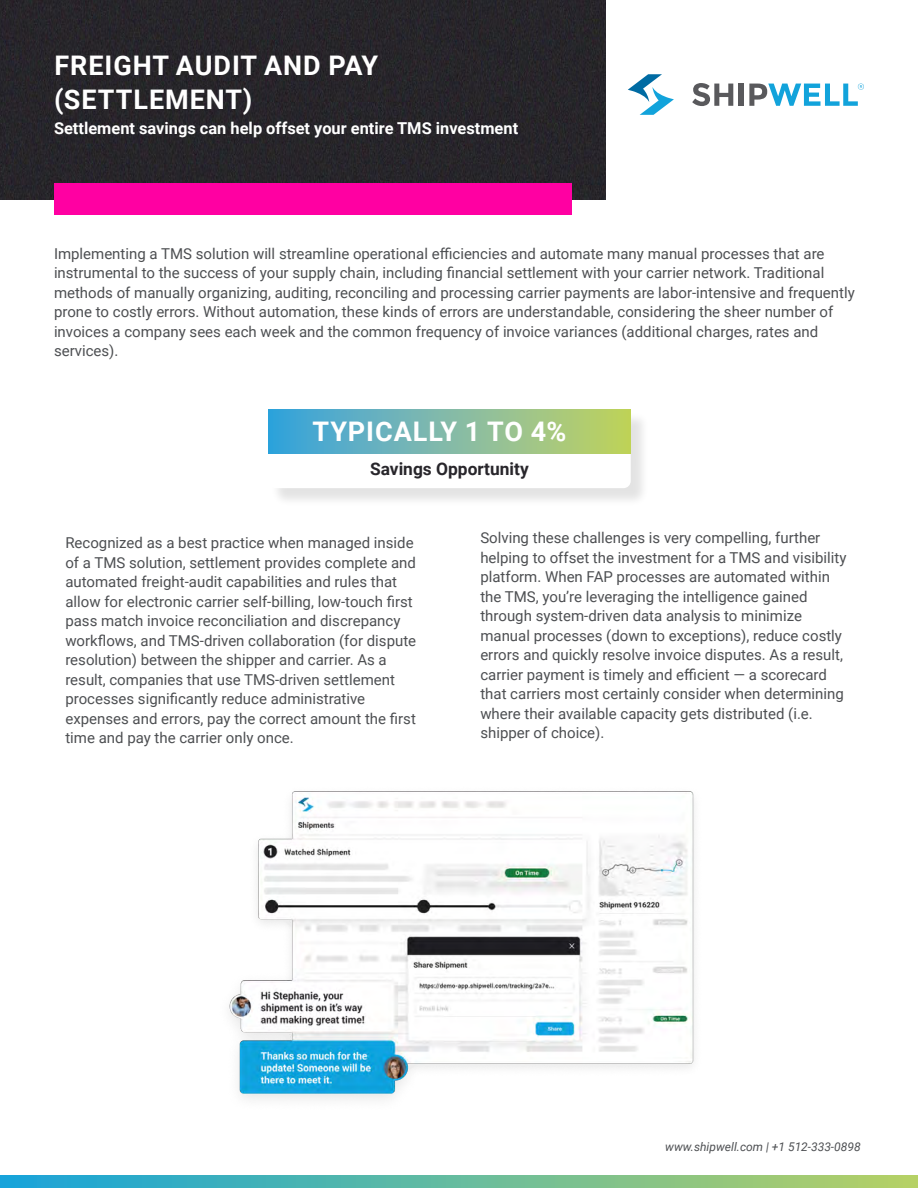
<style>
.page{position:relative;width:918px;height:1188px;background:#fff}
.page>*{position:absolute;margin:0;border:0;box-sizing:border-box;transform-origin:0 0}
.t1{font:700 27px/34.5px "Roboto";letter-spacing:.035em;color:#fff}
.t2{font:700 17.4px "Roboto";color:#28262b}
.t3{font:700 16.35px "Roboto";color:#fff}
.t4{font:15px/19.5px "Roboto";color:#4d4f52}
.t5{font:italic 12px "Roboto";color:#4d4f52}
</style>
<div class="page">
<svg style="left:0;top:1175px;width:918px;height:13px;background:#65ba9e"></svg>
<svg style="left:692px;top:83px;width:41px;height:23px"></svg>
<div style="left:739px;top:84px;width:5px;height:22px;background:#59595c"></div>
<svg style="left:628px;top:74px;width:46px;height:41px"></svg>
<svg style="left:749px;top:83px;width:115px;height:23px"></svg>
<div style="left:0;top:0;width:606px;height:199px;background:#27252a"></div>
<img style="left:229px;top:791px;width:465px;height:309px">
<div style="left:54px;top:183px;width:517px;height:32px;background:#ff00a2"></div>
<div style="left:270px;top:411px;width:379px;height:96px;background:#000;opacity:.11"></div>
<div style="left:268px;top:444px;width:363px;height:44px;background:#fff;border-radius:7px"></div>
<svg style="left:268px;top:409px;width:363px;height:44px;background:#7fbaa3"></svg>
<h1 class="t1" style="left:54px;top:47px;width:326px">FREIGHT AUDIT AND PAY (SETTLEMENT)</h1>
<p class="t3" style="left:54px;top:117px;width:466px">Settlement savings can help offset your entire TMS investment</p>
<p class="t4" style="left:54px;top:243px;width:802px">Implementing a TMS solution will streamline operational efficiencies and automate many manual processes that are instrumental to the success of your supply chain, including financial settlement with your carrier network. Traditional methods of manually organizing, auditing, reconciling and processing carrier payments are labor-intensive and frequently prone to costly errors. Without automation, these kinds of errors are understandable, considering the sheer number of invoices a company sees each week and the common frequency of invoice variances (additional charges, rates and services).</p>
<h1 class="t1" style="left:312px;top:413px;width:256px">TYPICALLY 1 TO 4%</h1>
<p class="t2" style="left:370px;top:456px;width:160px">Savings Opportunity</p>
<p class="t4" style="left:65px;top:533px;width:352px">Recognized as a best practice when managed inside of a TMS solution, settlement provides complete and automated freight-audit capabilities and rules that allow for electronic carrier self-billing, low-touch first pass match invoice reconciliation and discrepancy workflows, and TMS-driven collaboration (for dispute resolution) between the shipper and carrier. As a result, companies that use TMS-driven settlement processes significantly reduce administrative expenses and errors, pay the correct amount the first time and pay the carrier only once.</p>
<p class="t4" style="left:480px;top:528px;width:368px">Solving these challenges is very compelling, further helping to offset the investment for a TMS and visibility platform. When FAP processes are automated within the TMS, you’re leveraging the intelligence gained through system-driven data analysis to minimize manual processes (down to exceptions), reduce costly errors and quickly resolve invoice disputes. As a result, carrier payment is timely and efficient — a scorecard that carriers most certainly consider when determining where their available capacity gets distributed (i.e. shipper of choice).</p>
<p class="t5" style="left:665px;top:1138px;width:197px">www.shipwell.com | +1 512-333-0898</p>
</div>
